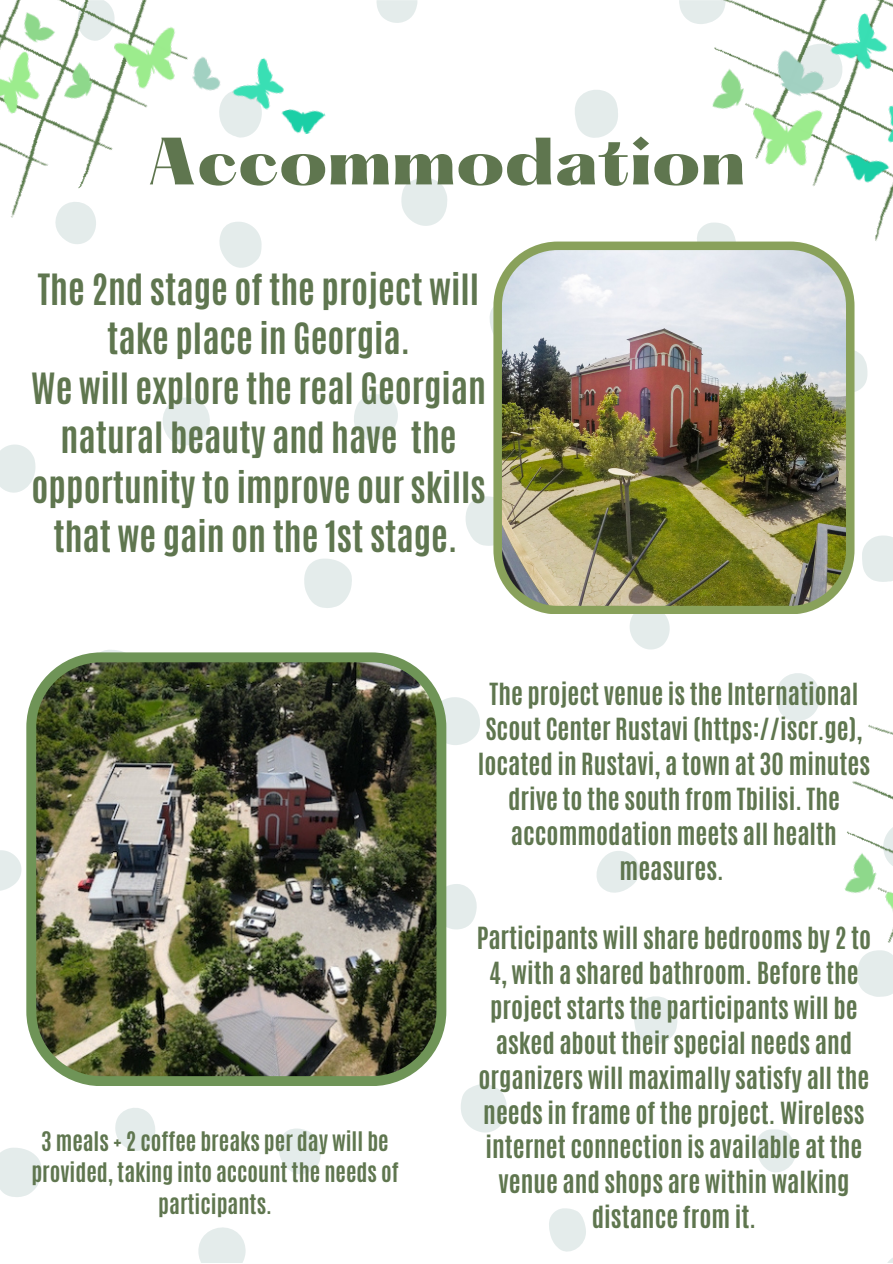
<style>
.page{position:relative;width:893px;height:1264px;background:#fff}
.page>*{position:absolute;margin:0;border:0;box-sizing:border-box;transform-origin:0 0}
.t1{font:900 58.5px "Hatton";color:#5f764f}
.t2{font:700 36px/49.5px "Antonio";color:#5f764f;text-align:center}
.t3{font:700 25.5px/34.8px "Antonio";color:#5f764f;text-align:center}
.t4{font:700 22.5px/31.5px "Antonio";color:#5f764f;text-align:center}
</style>
<div class="page">
<svg style="left:465px;top:496px;width:28px;height:50px"></svg>
<svg style="left:101px;top:650px;width:22px;height:2px"></svg>
<svg style="left:376px;top:0;width:41px;height:23px"></svg>
<svg style="left:630px;top:614px;width:39px;height:35px"></svg>
<svg style="left:489px;top:308px;width:4px;height:25px"></svg>
<svg style="left:854px;top:372px;width:14px;height:23px"></svg>
<svg style="left:304px;top:558px;width:48px;height:50px"></svg>
<svg style="left:446px;top:697px;width:34px;height:48px"></svg>
<svg style="left:401px;top:178px;width:46px;height:48px"></svg>
<svg style="left:575px;top:90px;width:43px;height:48px"></svg>
<svg style="left:596px;top:851px;width:43px;height:42px"></svg>
<svg style="left:163px;top:397px;width:47px;height:48px"></svg>
<svg style="left:354px;top:394px;width:44px;height:46px"></svg>
<svg style="left:0;top:444px;width:36px;height:49px"></svg>
<svg style="left:0;top:850px;width:21px;height:40px"></svg>
<svg style="left:279px;top:1128px;width:42px;height:46px"></svg>
<svg style="left:446px;top:883px;width:31px;height:46px"></svg>
<svg style="left:549px;top:1208px;width:37px;height:44px"></svg>
<svg style="left:0;top:1148px;width:42px;height:49px"></svg>
<svg style="left:461px;top:1084px;width:46px;height:48px"></svg>
<svg style="left:634px;top:996px;width:43px;height:48px"></svg>
<svg style="left:198px;top:1227px;width:48px;height:35px"></svg>
<svg style="left:115px;top:1108px;width:40px;height:42px"></svg>
<svg style="left:756px;top:1130px;width:39px;height:43px"></svg>
<img style="left:26px;top:652px;width:420px;height:433px">
<img style="left:493px;top:241px;width:361px;height:373px">
<img style="left:635px;top:0;width:233px;height:372px">
<img style="left:699px;top:0;width:193px;height:348px">
<img style="left:0;top:0;width:326px;height:268px">
<img style="left:768px;top:514px;width:124px;height:642px">
<img style="left:832px;top:699px;width:60px;height:433px">
<p class="t1" style="left:147px;top:134px;width:600px">Accommodation</p>
<p class="t2" style="left:38px;top:265px;width:443px">The 2nd stage of the project will take place in Georgia.</p>
<p class="t2" style="left:31px;top:364px;width:456px">We will explore the real Georgian natural beauty and have the opportunity to improve our skills that we gain on the 1st stage.</p>
<p class="t4" style="left:31px;top:1125px;width:369px">3 meals + 2 coffee breaks per day will be provided, taking into account the needs of participants.</p>
<p class="t3" style="left:478px;top:677px;width:394px">The project venue is the International Scout Center Rustavi (https://iscr.ge), located in Rustavi, a town at 30 minutes drive to the south from Tbilisi. The accommodation meets all health measures.</p>
<p class="t3" style="left:476px;top:921px;width:396px">Participants will share bedrooms by 2 to 4, with a shared bathroom. Before the project starts the participants will be asked about their special needs and organizers will maximally satisfy all the needs in frame of the project. Wireless internet connection is available at the venue and shops are within walking distance from it.</p>
</div>
